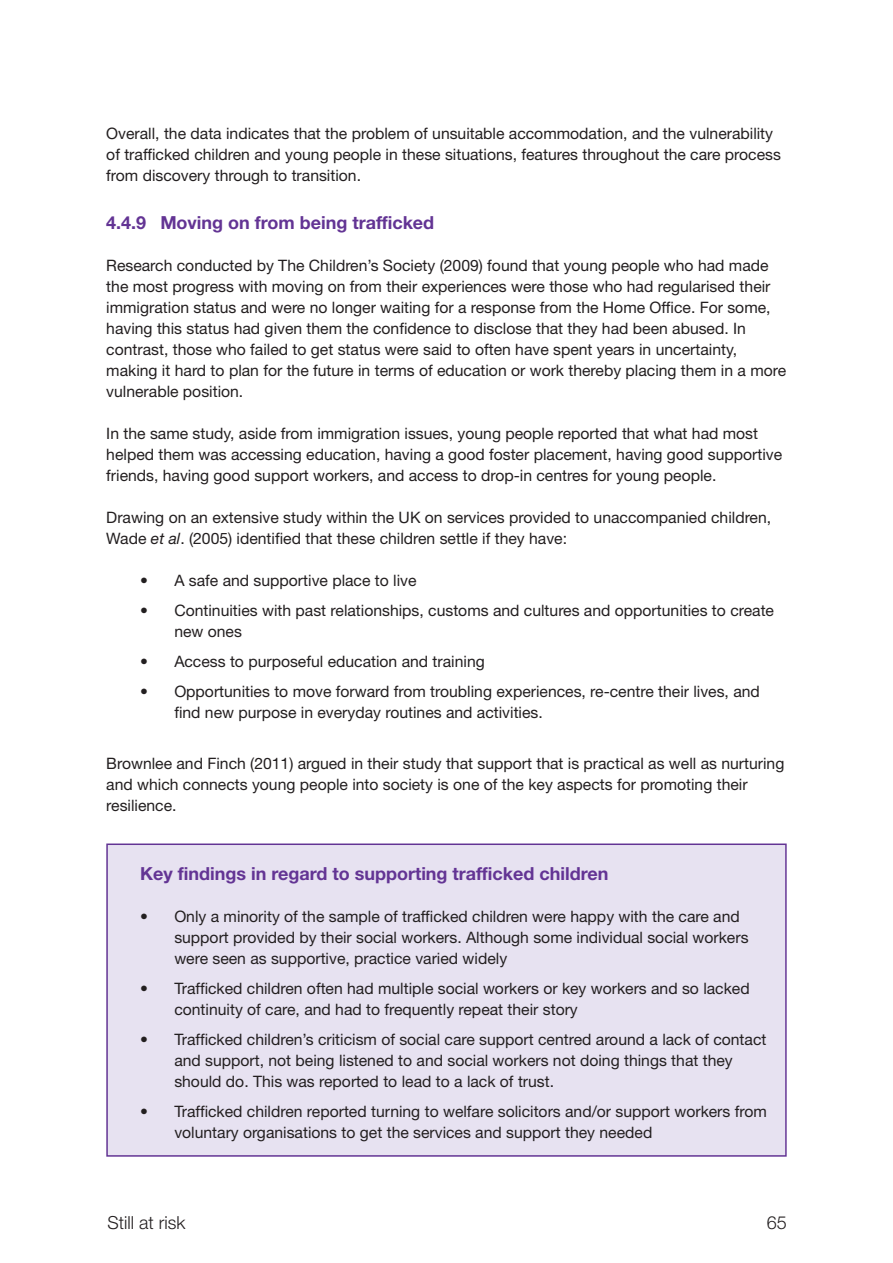
<style>
.page{position:relative;width:893px;height:1263px;background:#fff}
.page>*{position:absolute;margin:0;border:0;box-sizing:border-box;transform-origin:0 0}
.t1{font:700 18px "Helvetica Neue";color:#633494}
.t2{font:300 18px "Helvetica Neue";color:#231f20}
.t3{font:15.75px/21px "Helvetica Neue";color:#231f20}
.s1{font-style:italic}
</style>
<div class="page">
<div style="left:108px;top:845px;width:677px;height:310px;background:#e7e2f1"></div>
<div style="left:106px;top:843px;width:681px;height:314px;border:2px solid #633494"></div>
<p class="t3" style="left:106px;top:124px;width:676px">Overall, the data indicates that the problem of unsuitable accommodation, and the vulnerability of trafficked children and young people in these situations, features throughout the care process from discovery through to transition.</p>
<p class="t1" style="left:106px;top:216px;width:329px">4.4.9 Moving on from being trafficked</p>
<p class="t3" style="left:106px;top:256px;width:681px">Research conducted by The Children’s Society (2009) found that young people who had made the most progress with moving on from their experiences were those who had regularised their immigration status and were no longer waiting for a response from the Home Office. For some, having this status had given them the confidence to disclose that they had been abused. In contrast, those who failed to get status were said to often have spent years in uncertainty, making it hard to plan for the future in terms of education or work thereby placing them in a more vulnerable position.</p>
<p class="t3" style="left:106px;top:424px;width:677px">In the same study, aside from immigration issues, young people reported that what had most helped them was accessing education, having a good foster placement, having good supportive friends, having good support workers, and access to drop-in centres for young people.</p>
<p class="t3" style="left:106px;top:508px;width:666px">Drawing on an extensive study within the UK on services provided to unaccompanied children,<br>Wade <span class="s1">et al</span>. (2005) identified that these children settle if they have:</p>
<p class="t3" style="left:140px;top:571px;width:278px">• A safe and supportive place to live</p>
<p class="t3" style="left:174px;top:601px;width:601px;text-indent:-34px">• Continuities with past relationships, customs and cultures and opportunities to create new ones</p>
<p class="t3" style="left:140px;top:652px;width:346px">• Access to purposeful education and training</p>
<p class="t3" style="left:174px;top:682px;width:587px;text-indent:-34px">• Opportunities to move forward from troubling experiences, re-centre their lives, and find new purpose in everyday routines and activities.</p>
<p class="t3" style="left:106px;top:754px;width:680px">Brownlee and Finch (2011) argued in their study that support that is practical as well as nurturing and which connects young people into society is one of the key aspects for promoting their resilience.</p>
<p class="t1" style="left:140px;top:867px;width:470px">Key findings in regard to supporting trafficked children</p>
<p class="t3" style="left:174px;top:907px;width:576px;text-indent:-34px">• Only a minority of the sample of trafficked children were happy with the care and support provided by their social workers. Although some individual social workers were seen as supportive, practice varied widely</p>
<p class="t3" style="left:174px;top:979px;width:577px;text-indent:-34px">• Trafficked children often had multiple social workers or key workers and so lacked continuity of care, and had to frequently repeat their story</p>
<p class="t3" style="left:174px;top:1030px;width:594px;text-indent:-34px">• Trafficked children’s criticism of social care support centred around a lack of contact and support, not being listened to and social workers not doing things that they should do. This was reported to lead to a lack of trust.</p>
<p class="t3" style="left:174px;top:1102px;width:594px;text-indent:-34px">• Trafficked children reported turning to welfare solicitors and/or support workers from voluntary organisations to get the services and support they needed</p>
<p class="t2" style="left:108px;top:1216px;width:79px">Still at risk</p>
<p class="t2" style="left:767px;top:1216px;width:22px">65</p>
</div>
